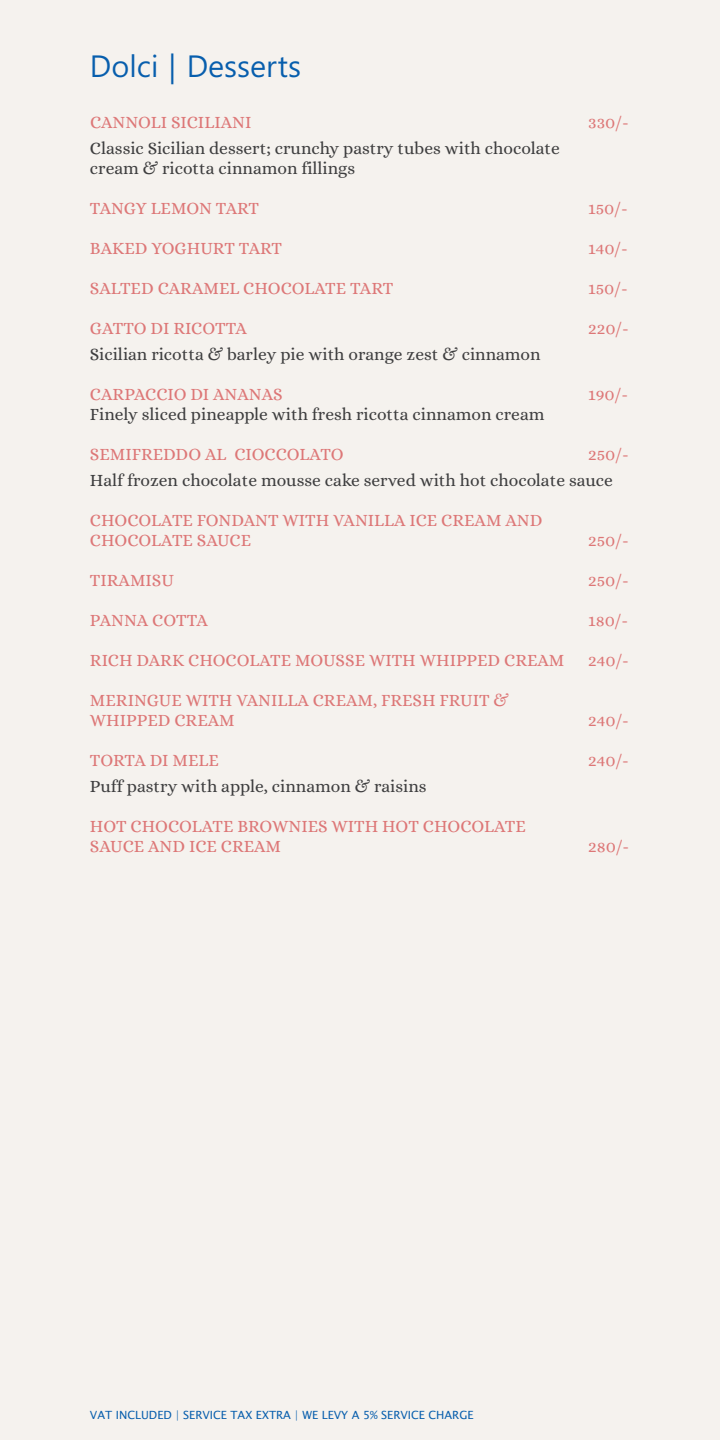
<style>
.page{position:relative;width:720px;height:1440px;background:#f5f2ee}
.page>*{position:absolute;margin:0;border:0;box-sizing:border-box;transform-origin:0 0}
.t1{font:30px "Malgun Gothic";color:#075ead}
.t2{font:17.5px/20px "Alice";color:#d77}
.t3{font:17.5px/20px "Alice";color:#3e3e3f}
.t4{font:11.25px "Lucida Sans Unicode";color:#075ead}
</style>
<div class="page">
<h1 class="t1" style="left:90px;top:53px;width:213px">Dolci | Desserts</h1>
<p class="t2" style="left:90px;top:112px;width:163px">CANNOLI SICILIANI</p>
<p class="t2" style="left:588px;top:112px;width:42px">330/-</p>
<p class="t3" style="left:90px;top:138px;width:471px">Classic Sicilian dessert; crunchy pastry tubes with chocolate cream &amp; ricotta cinnamon fillings</p>
<p class="t2" style="left:90px;top:198px;width:171px">TANGY LEMON TART</p>
<p class="t2" style="left:588px;top:198px;width:41px">150/-</p>
<p class="t2" style="left:90px;top:238px;width:194px">BAKED YOGHURT TART</p>
<p class="t2" style="left:588px;top:238px;width:41px">140/-</p>
<p class="t2" style="left:90px;top:278px;width:305px">SALTED CARAMEL CHOCOLATE TART</p>
<p class="t2" style="left:588px;top:278px;width:41px">150/-</p>
<p class="t2" style="left:90px;top:318px;width:159px">GATTO DI RICOTTA</p>
<p class="t2" style="left:588px;top:318px;width:42px">220/-</p>
<p class="t3" style="left:90px;top:344px;width:452px">Sicilian ricotta &amp; barley pie with orange zest &amp; cinnamon</p>
<p class="t2" style="left:90px;top:384px;width:194px">CARPACCIO DI ANANAS</p>
<p class="t2" style="left:588px;top:384px;width:41px">190/-</p>
<p class="t3" style="left:90px;top:404px;width:456px">Finely sliced pineapple with fresh ricotta cinnamon cream</p>
<p class="t2" style="left:90px;top:444px;width:255px">SEMIFREDDO AL CIOCCOLATO</p>
<p class="t2" style="left:588px;top:444px;width:42px">250/-</p>
<p class="t3" style="left:90px;top:470px;width:525px">Half frozen chocolate mousse cake served with hot chocolate sauce</p>
<p class="t2" style="left:90px;top:510px;width:454px">CHOCOLATE FONDANT WITH VANILLA ICE CREAM AND<br>CHOCOLATE SAUCE</p>
<p class="t2" style="left:588px;top:530px;width:42px">250/-</p>
<p class="t2" style="left:90px;top:570px;width:86px">TIRAMISU</p>
<p class="t2" style="left:588px;top:570px;width:42px">250/-</p>
<p class="t2" style="left:90px;top:610px;width:120px">PANNA COTTA</p>
<p class="t2" style="left:588px;top:610px;width:42px">180/-</p>
<p class="t2" style="left:90px;top:650px;width:476px">RICH DARK CHOCOLATE MOUSSE WITH WHIPPED CREAM</p>
<p class="t2" style="left:588px;top:650px;width:42px">240/-</p>
<p class="t2" style="left:90px;top:690px;width:420px">MERINGUE WITH VANILLA CREAM, FRESH FRUIT &amp;<br>WHIPPED CREAM</p>
<p class="t2" style="left:588px;top:710px;width:42px">240/-</p>
<p class="t2" style="left:90px;top:750px;width:130px">TORTA DI MELE</p>
<p class="t2" style="left:588px;top:750px;width:42px">240/-</p>
<p class="t3" style="left:90px;top:776px;width:338px">Puff pastry with apple, cinnamon &amp; raisins</p>
<p class="t2" style="left:90px;top:816px;width:437px">HOT CHOCOLATE BROWNIES WITH HOT CHOCOLATE<br>SAUCE AND ICE CREAM</p>
<p class="t2" style="left:588px;top:836px;width:43px">280/-</p>
<p class="t4" style="left:90px;top:1410px;width:385px">VAT INCLUDED | SERVICE TAX EXTRA | WE LEVY A 5% SERVICE CHARGE</p>
</div>
